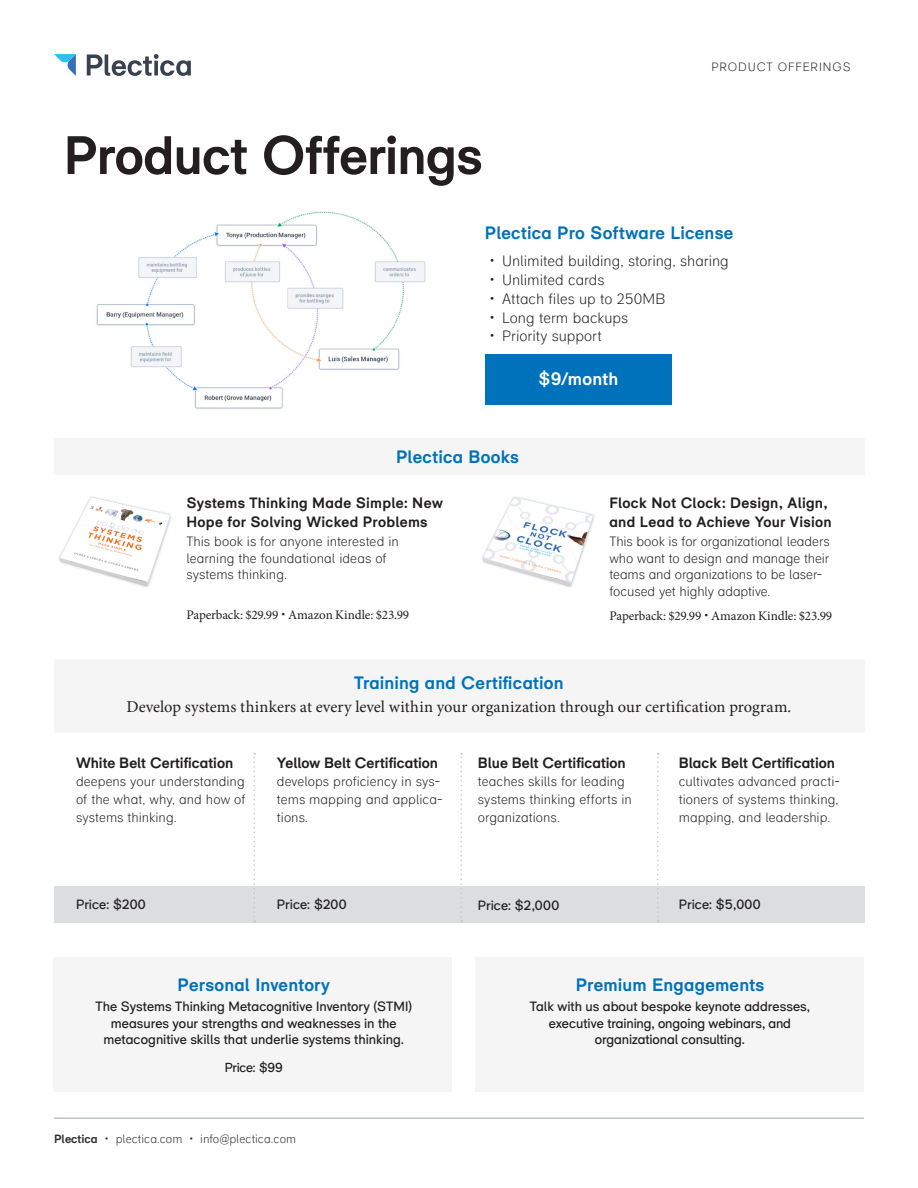
<style>
.page{position:relative;width:918px;height:1188px;background:#fff}
.page>*{position:absolute;margin:0;border:0;box-sizing:border-box;transform-origin:0 0}
.Title-large{font:700 54px "Plectica";letter-spacing:-.015em;color:#231f20}
.Subhead{font:700 18px "Plectica";letter-spacing:.01em;color:#0072bc}
.Subhead-2{font:700 18px "Plectica";letter-spacing:.01em;color:#fff}
.Body{font:16.5px "Minion Pro";letter-spacing:.005em;color:#231f20}
.Tertiary_header{font:700 15px/18.8px "Plectica";letter-spacing:.02em;color:#231f20}
.t1{font:300 15px "Plectica";color:#231f20}
.Body-2{font:700 15px "Plectica";color:#231f20}
.Body-3{font:300 13.5px/18px "Plectica";color:#231f20}
.Body-4{font:13.5px/16.5px "Plectica";color:#231f20;text-align:center}
.Body-5{font:13.2px "Minion Pro";letter-spacing:-.01em;color:#231f20}
.Body-6{font:13.2px "Plectica";letter-spacing:-.015em;color:#231f20}
.t2{font:300 12px "Plectica";color:#312f30}
.Top_Slug_Line{font:300 12px "Plectica";letter-spacing:.075em;color:#231f20}
.s1{font-family:"Plectica"}
.s2{font-weight:700}
</style>
<div class="page">
<svg style="left:87px;top:54px;width:104px;height:22px"></svg>
<svg style="left:54px;top:54px;width:22px;height:22px"></svg>
<div style="left:54px;top:438px;width:810px;height:36px;background:#f5f5f6"></div>
<div style="left:53px;top:958px;width:399px;height:134px;background:#f5f5f6"></div>
<div style="left:476px;top:958px;width:388px;height:134px;background:#f5f5f6"></div>
<hr style="left:54px;top:1118px;width:810px;height:1px;background:#c0c5c9">
<img style="left:96px;top:211px;width:330px;height:198px">
<div style="left:54px;top:660px;width:810px;height:73px;background:#f5f5f6"></div>
<div style="left:54px;top:886px;width:810px;height:37px;background:#dcdddf"></div>
<svg style="left:657px;top:753px;width:2px;height:169px"></svg>
<svg style="left:460px;top:753px;width:2px;height:169px"></svg>
<svg style="left:254px;top:753px;width:1px;height:169px"></svg>
<div style="left:485px;top:355px;width:186px;height:50px;background:#0072bc"></div>
<img style="left:59px;top:497px;width:113px;height:91px">
<img style="left:482px;top:497px;width:113px;height:91px">
<p class="Title-large" style="left:64px;top:123px;width:420px">Product Offerings</p>
<p class="Top_Slug_Line" style="left:711px;top:60px;width:141px">PRODUCT OFFERINGS</p>
<p class="Subhead" style="left:485px;top:222px;width:250px">Plectica Pro Software License</p>
<p class="t1" style="left:490px;top:253px;width:241px">• Unlimited building, storing, sharing</p>
<p class="t1" style="left:490px;top:272px;width:116px">• Unlimited cards</p>
<p class="t1" style="left:490px;top:290px;width:177px">• Attach files up to 250MB</p>
<p class="t1" style="left:490px;top:309px;width:140px">• Long term backups</p>
<p class="t1" style="left:490px;top:328px;width:114px">• Priority support</p>
<p class="Subhead-2" style="left:538px;top:368px;width:82px">$9/month</p>
<p class="Subhead" style="left:396px;top:446px;width:124px">Plectica Books</p>
<p class="Tertiary_header" style="left:186px;top:494px;width:258px">Systems Thinking Made Simple: New<br>Hope for Solving Wicked Problems</p>
<p class="Body-3" style="left:186px;top:534px;width:214px;line-height:16.5px">This book is for anyone interested in learning the foundational ideas of systems thinking.</p>
<p class="Body-5" style="left:186px;top:606px;width:224px">Paperback: $29.99 <span class="s1">•</span> Amazon Kindle: $23.99</p>
<p class="Tertiary_header" style="left:609px;top:494px;width:224px">Flock Not Clock: Design, Align, and Lead to Achieve Your Vision</p>
<p class="Body-3" style="left:609px;top:534px;width:222px;line-height:16.5px">This book is for organizational leaders who want to design and manage their teams and organizations to be laser&shy;focused yet highly adaptive.</p>
<p class="Body-5" style="left:609px;top:607px;width:224px">Paperback: $29.99 <span class="s1">•</span> Amazon Kindle: $23.99</p>
<p class="Subhead" style="left:354px;top:672px;width:211px">Training and Certification</p>
<p class="Body" style="left:127px;top:695px;width:666px">Develop systems thinkers at every level within your organization through our certification program.</p>
<p class="Body-2" style="left:76px;top:754px;width:159px">White Belt Certification</p>
<p class="Body-3" style="left:76px;top:773px;width:171px;text-align:justify">deepens your understanding of the what, why, and how of systems thinking.</p>
<p class="Body-2" style="left:277px;top:754px;width:163px">Yellow Belt Certification</p>
<p class="Body-3" style="left:277px;top:773px;width:167px">develops proficiency in sys&shy;tems mapping and applica&shy;tions.</p>
<p class="Body-2" style="left:478px;top:754px;width:149px">Blue Belt Certification</p>
<p class="Body-3" style="left:478px;top:773px;width:156px">teaches skills for leading systems thinking efforts in organizations.</p>
<p class="Body-2" style="left:679px;top:754px;width:158px">Black Belt Certification</p>
<p class="Body-3" style="left:679px;top:773px;width:163px;text-align:justify">cultivates advanced practi&shy;tioners of systems thinking, mapping, and leadership.</p>
<p class="Body-4" style="left:76px;top:897px;width:71px">Price: $200</p>
<p class="Body-4" style="left:277px;top:896px;width:71px">Price: $200</p>
<p class="Body-4" style="left:478px;top:897px;width:83px">Price: $2,000</p>
<p class="Body-4" style="left:679px;top:897px;width:83px">Price: $5,000</p>
<p class="Subhead" style="left:178px;top:974px;width:154px">Personal Inventory</p>
<p class="Body-4" style="left:95px;top:999px;width:318px">The Systems Thinking Metacognitive Inventory (STMI) measures your strengths and weaknesses in the metacognitive skills that underlie systems thinking.</p>
<p class="Body-6" style="left:225px;top:1059px;width:60px">Price: $99</p>
<p class="Subhead" style="left:576px;top:974px;width:190px">Premium Engagements</p>
<p class="Body-4" style="left:530px;top:999px;width:282px">Talk with us about bespoke keynote addresses, executive training, ongoing webinars, and organizational consulting.</p>
<p class="t2" style="left:54px;top:1132px;width:244px"><span class="s2">Plectica</span> • plectica.com • info@plectica.com</p>
</div>
